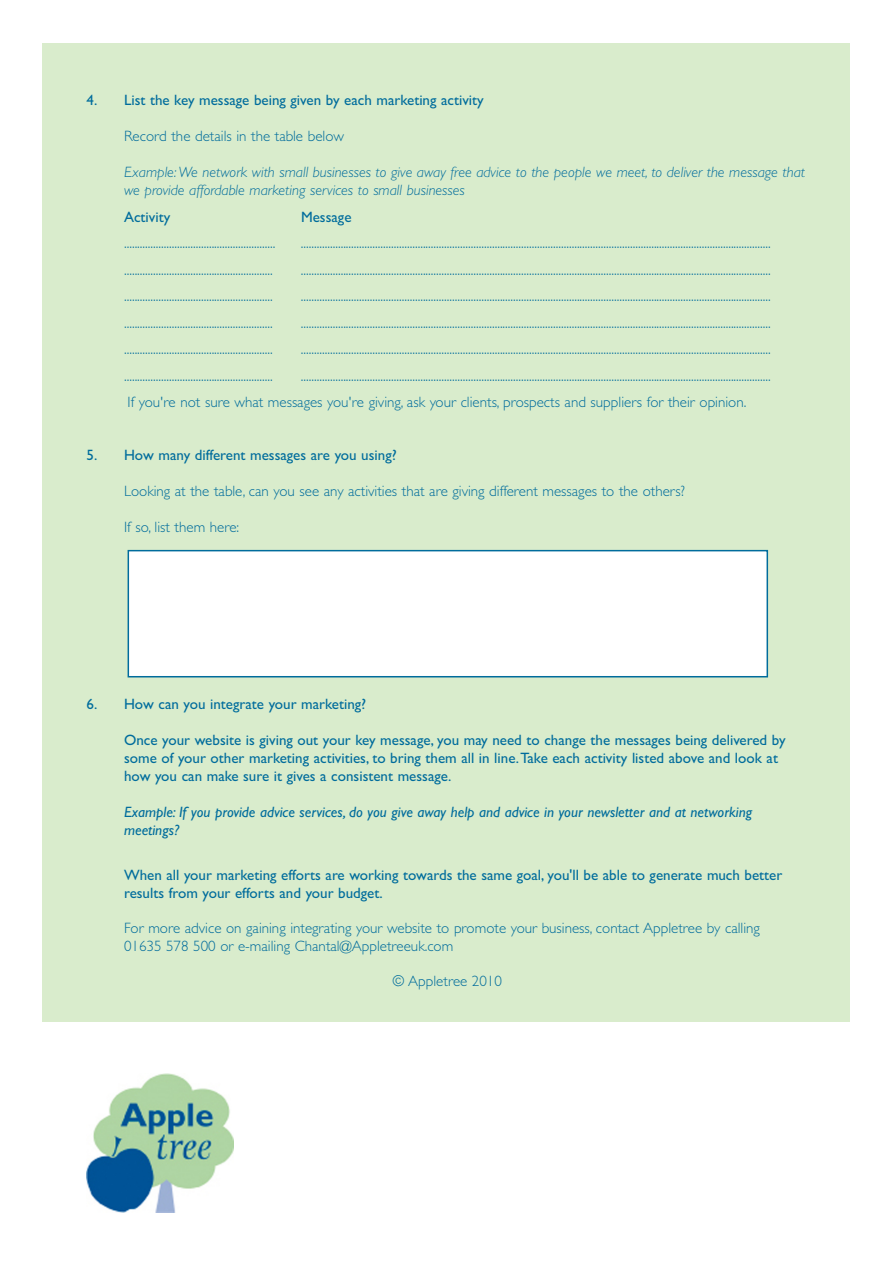
<style>
.page{position:relative;width:893px;height:1263px;background:#fff}
.page>*{position:absolute;margin:0;border:0;box-sizing:border-box;transform-origin:0 0}
.t1{font:300 15px/26.5px "Gill Sans";color:#006c9c}
.t2{font:15px/18px "Gill Sans";color:#006c9c}
.t3{font:italic 300 15px/18px "Gill Sans";color:#006c9c}
.t4{font:italic 15px/18px "Gill Sans";color:#006c9c}
</style>
<div class="page">
<div style="left:43px;top:44px;width:807px;height:978px;background:#d9eccc"></div>
<img style="left:86px;top:1073px;width:147px;height:140px">
<div style="left:128px;top:551px;width:639px;height:126px;background:#fff"></div>
<div style="left:128px;top:550px;width:640px;height:127px;border:2px solid #006c9c"></div>
<p class="t2" style="left:87px;top:91px;width:399px">4. List the key message being given by each marketing activity</p>
<p class="t1" style="left:124px;top:123px;width:221px">Record the details in the table below</p>
<p class="t3" style="left:124px;top:163px;width:682px">Example:We network with small businesses to give away free advice to the people we meet, to deliver the message that we provide affordable marketing services to small businesses</p>
<p class="t2" style="left:124px;top:208px;width:48px">Activity</p>
<p class="t2" style="left:301px;top:208px;width:52px">Message</p>
<p class="t1" style="left:124px;top:230px;width:153px">.........................................................</p>
<p class="t1" style="left:301px;top:230px;width:471px">.................................................................................................................................................................................</p>
<p class="t1" style="left:124px;top:256px;width:150px">........................................................</p>
<p class="t1" style="left:301px;top:256px;width:471px">.................................................................................................................................................................................</p>
<p class="t1" style="left:124px;top:283px;width:150px">........................................................</p>
<p class="t1" style="left:301px;top:283px;width:471px">.................................................................................................................................................................................</p>
<p class="t1" style="left:124px;top:309px;width:150px">........................................................</p>
<p class="t1" style="left:301px;top:309px;width:471px">.................................................................................................................................................................................</p>
<p class="t1" style="left:124px;top:336px;width:150px">........................................................</p>
<p class="t1" style="left:301px;top:336px;width:471px">.................................................................................................................................................................................</p>
<p class="t1" style="left:124px;top:362px;width:150px">........................................................</p>
<p class="t1" style="left:128px;top:362px;width:645px;text-indent:173px">.................................................................................................................................................................................<br>If you're not sure what messages you're giving, ask your clients, prospects and suppliers for their opinion.</p>
<p class="t2" style="left:87px;top:446px;width:312px">5. How many different messages are you using?</p>
<p class="t1" style="left:124px;top:478px;width:562px">Looking at the table, can you see any activities that are giving different messages to the others?</p>
<p class="t1" style="left:124px;top:514px;width:117px">If so, list them here:</p>
<p class="t2" style="left:87px;top:695px;width:281px">6. How can you integrate your marketing?</p>
<p class="t2" style="left:124px;top:731px;width:663px">Once your website is giving out your key message, you may need to change the messages being delivered by some of your other marketing activities, to bring them all in line.Take each activity listed above and look at how you can make sure it gives a consistent message.</p>
<p class="t4" style="left:124px;top:803px;width:630px">Example: If you provide advice services, do you give away help and advice in your newsletter and at networking meetings?</p>
<p class="t2" style="left:124px;top:866px;width:660px">When all your marketing efforts are working towards the same goal, you'll be able to generate much better results from your efforts and your budget.</p>
<p class="t1" style="left:124px;top:919px;width:637px;line-height:18px">For more advice on gaining integrating your website to promote your business, contact Appletree by calling<br>01635 578 500 or e-mailing Chantal@Appletreeuk.com</p>
<p class="t1" style="left:392px;top:967px;width:111px">© Appletree 2010</p>
</div>
